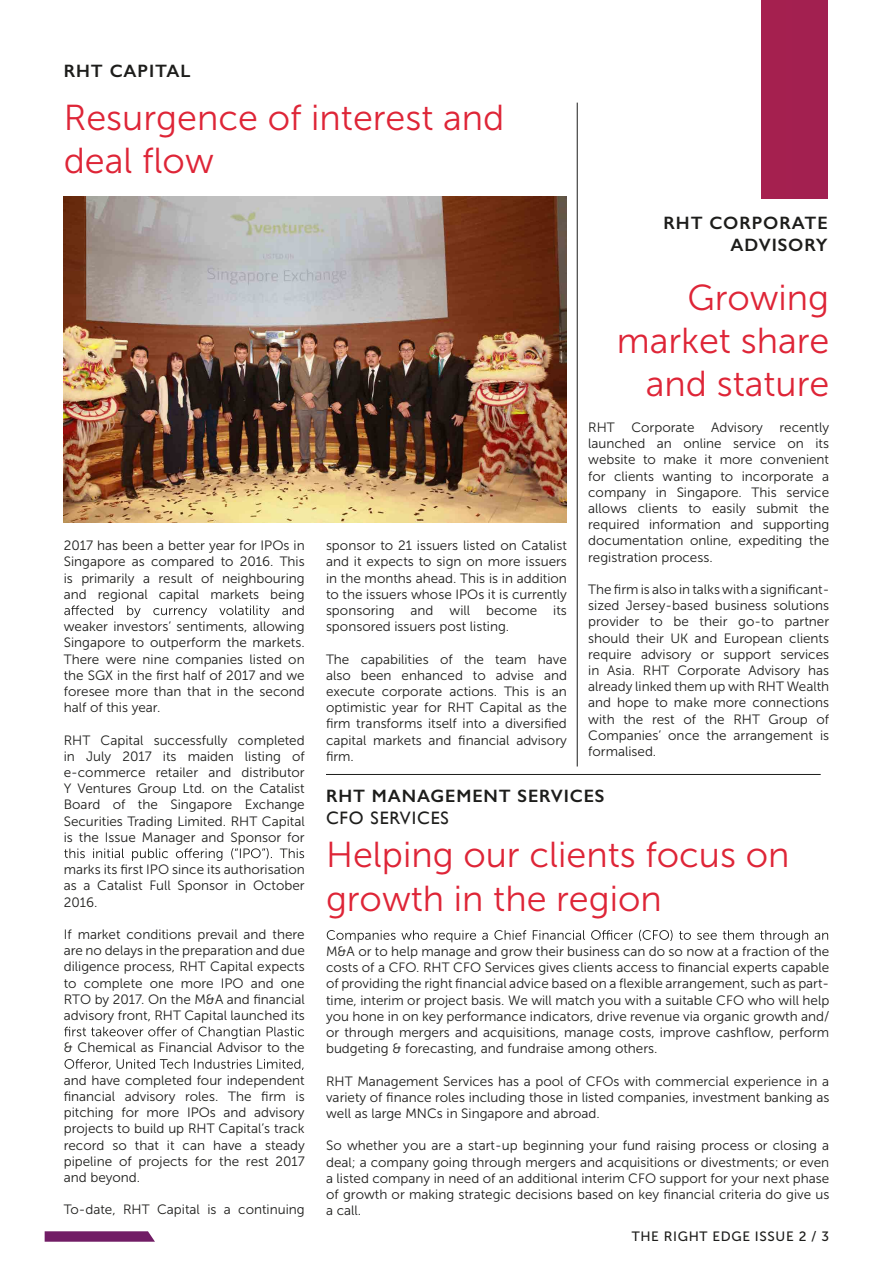
<style>
.page{position:relative;width:893px;height:1263px;background:#fff}
.page>*{position:absolute;margin:0;border:0;box-sizing:border-box;transform-origin:0 0}
.t1{font:36px/43.2px "Museo Sans 300";color:#de2537}
.t2{font:600 18px/21.6px "Gill Sans";letter-spacing:.05em;color:#1d1d1b;text-align:right}
.t3{font:18px "Gill Sans";letter-spacing:.05em;color:#1d1d1b}
.t4{font:13.5px/16.2px "Museo Sans 300";color:#1d1d1b;text-align:justify}
.t5{font:13.5px "Museo Sans 500";letter-spacing:.05em;color:#1d1d1b}
</style>
<div class="page">
<svg style="left:64px;top:605px;width:240px;height:13px"></svg>
<svg style="left:64px;top:848px;width:240px;height:13px"></svg>
<svg style="left:64px;top:1026px;width:240px;height:13px"></svg>
<svg style="left:65px;top:1059px;width:239px;height:11px"></svg>
<hr style="left:326px;top:774px;width:495px;height:1px;background:#1d1d1b">
<svg style="left:327px;top:930px;width:501px;height:12px"></svg>
<hr style="left:577px;top:103px;width:1px;height:663px;background:#1d1d1b">
<svg style="left:45px;top:1231px;width:110px;height:11px"></svg>
<div style="left:761px;top:0;width:67px;height:198px;background:#a32050"></div>
<img style="left:64px;top:197px;width:503px;height:325px">
<h2 class="t2" style="left:64px;top:60px;width:128px">RHT CAPITAL</h2>
<h1 class="t1" style="left:64px;top:96px;width:442px">Resurgence of interest and deal flow</h1>
<h2 class="t2" style="left:663px;top:212px;width:166px">RHT CORPORATE<br>ADVISORY</h2>
<h1 class="t1" style="left:617px;top:276px;width:214px;text-align:right">Growing market share and stature</h1>
<p class="t4" style="left:64px;top:537px;width:242px">2017 has been a better year for IPOs in Singapore as compared to 2016. This is primarily a result of neighbouring and regional capital markets being</p>
<p class="t4" style="left:64px;top:618px;width:242px">weaker investors’ sentiments, allowing Singapore to outperform the markets.<br>There were nine companies listed on the SGX in the first half of 2017 and we foresee more than that in the second half of this year.</p>
<p class="t4" style="left:64px;top:732px;width:242px">RHT Capital successfully completed in July 2017 its maiden listing of e-commerce retailer and distributor Y Ventures Group Ltd. on the Catalist Board of the Singapore Exchange Securities Trading Limited. RHT Capital is the Issue Manager and Sponsor for</p>
<p class="t4" style="left:64px;top:861px;width:242px">marks its first IPO since its authorisation as a Catalist Full Sponsor in October 2016.</p>
<p class="t4" style="left:64px;top:926px;width:243px">If market conditions prevail and there are no delays in the preparation and due diligence process, RHT Capital expects to complete one more IPO and one RTO by 2017. On the M&amp;A and financial advisory front, RHT Capital launched its</p>
<p class="t4" style="left:64px;top:1040px;width:242px">&amp; Chemical as Financial Advisor to the</p>
<p class="t4" style="left:64px;top:1072px;width:243px">and have completed four independent financial advisory roles. The firm is pitching for more IPOs and advisory projects to build up RHT Capital’s track record so that it can have a steady pipeline of projects for the rest 2017 and beyond.</p>
<p class="t4" style="left:64px;top:1202px;width:242px">To-date, RHT Capital is a continuing</p>
<p class="t4" style="left:326px;top:537px;width:242px">sponsor to 21 issuers listed on Catalist and it expects to sign on more issuers in the months ahead. This is in addition to the issuers whose IPOs it is currently sponsoring and will become its sponsored issuers post listing.</p>
<p class="t4" style="left:326px;top:651px;width:242px">The capabilities of the team have also been enhanced to advise and execute corporate actions. This is an optimistic year for RHT Capital as the firm transforms itself into a diversified capital markets and financial advisory firm.</p>
<p class="t4" style="left:588px;top:419px;width:242px">RHT Corporate Advisory recently launched an online service on its website to make it more convenient for clients wanting to incorporate a company in Singapore. This service allows clients to easily submit the required information and supporting documentation online, expediting the registration process.</p>
<p class="t4" style="left:588px;top:581px;width:243px">The firm is also in talks with a significant&shy;sized Jersey-based business solutions provider to be their go-to partner should their UK and European clients require advisory or support services in Asia. RHT Corporate Advisory has already linked them up with RHT Wealth and hope to make more connections with the rest of the RHT Group of Companies’ once the arrangement is formalised.</p>
<h2 class="t2" style="left:326px;top:785px;width:280px">RHT MANAGEMENT SERVICES</h2>
<h2 class="t3" style="left:326px;top:807px;width:124px">CFO SERVICES</h2>
<h1 class="t1" style="left:326px;top:834px;width:465px">Helping our clients focus on growth in the region</h1>
<p class="t4" style="left:326px;top:943px;width:505px">M&amp;A or to help manage and grow their business can do so now at a fraction of the costs of a CFO. RHT CFO Services gives clients access to financial experts capable of providing the right financial advice based on a flexible arrangement, such as part&shy;time, interim or project basis. We will match you with a suitable CFO who will help you hone in on key performance indicators, drive revenue via organic growth and/ or through mergers and acquisitions, manage costs, improve cashflow, perform budgeting &amp; forecasting, and fundraise among others.</p>
<p class="t4" style="left:326px;top:1073px;width:505px">RHT Management Services has a pool of CFOs with commercial experience in a variety of finance roles including those in listed companies, investment banking as well as large MNCs in Singapore and abroad.</p>
<p class="t4" style="left:326px;top:1138px;width:505px">So whether you are a start-up beginning your fund raising process or closing a deal; a company going through mergers and acquisitions or divestments; or even a listed company in need of an additional interim CFO support for your next phase of growth or making strategic decisions based on key financial criteria do give us a call.</p>
<p class="t5" style="left:632px;top:1229px;width:199px">THE RIGHT EDGE ISSUE 2 / 3</p>
</div>
